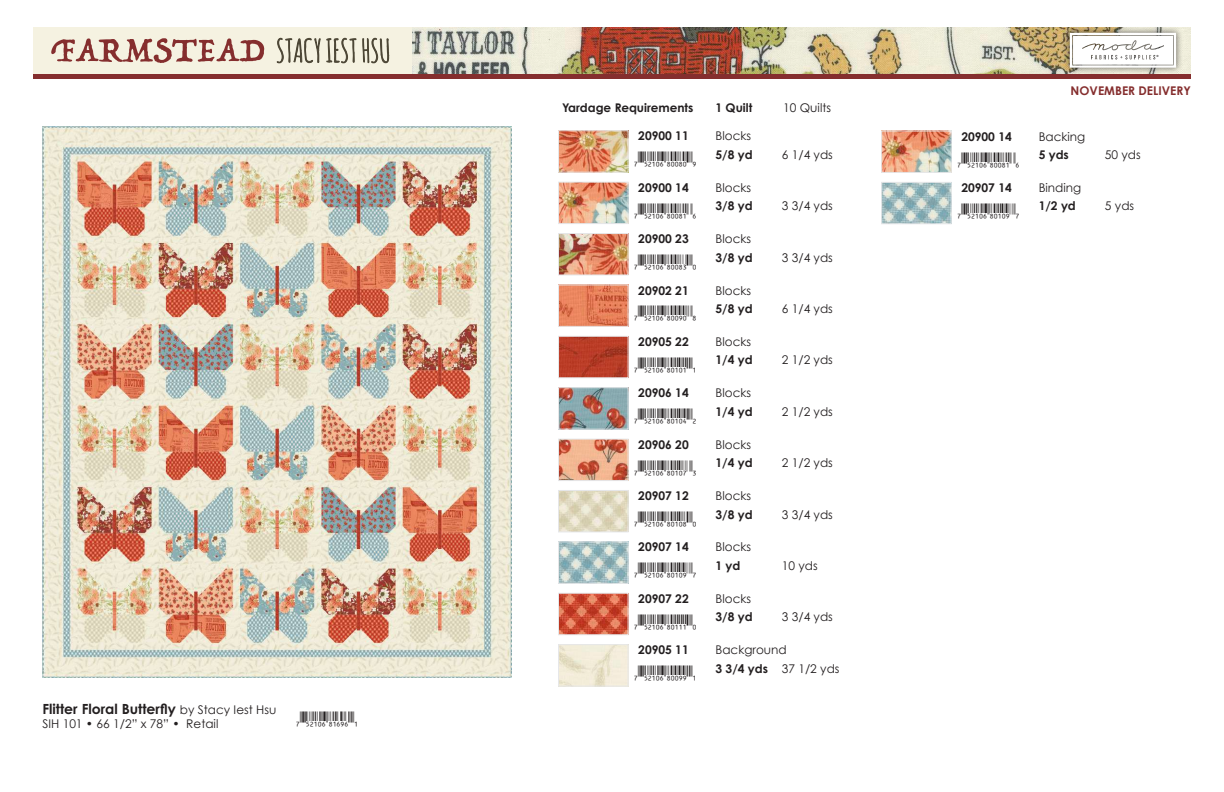
<style>
.page{position:relative;width:1224px;height:792px;background:#fff}
.page>*{position:absolute;margin:0;border:0;box-sizing:border-box;transform-origin:0 0}
.t1{font:16px "UPC Aa";color:#231f20}
.t2{font:700 14px "Century Gothic Pro";color:#231f20}
.t3{font:12px "Century Gothic";color:#231f20}
.t4{font:12px "Century Gothic Pro";color:#231f20}
.t5{font:700 12px "Century Gothic";color:#231f20}
.t6{font:700 12px "Century Gothic Pro";color:#231f20}
.t7{font:700 12px "Century Gothic";color:#852e2e}
.s1{font-family:"Century Gothic";font-weight:400;font-size:12px}
.s2{font-family:"Century Gothic Pro"}
.s3{font-weight:700}
</style>
<div class="page">
<img style="left:412px;top:27px;width:779px;height:47px">
<div style="left:33px;top:27px;width:379px;height:47px;background:#f5f2e1"></div>
<div style="left:33px;top:74px;width:1158px;height:5px;background:#852e2e"></div>
<div style="left:1063px;top:26px;width:119px;height:48px;background:#231f20;opacity:.75"></div>
<svg style="left:1070px;top:33px;width:106px;height:35px"></svg>
<svg style="left:277px;top:38px;width:43px;height:25px"></svg>
<svg style="left:327px;top:38px;width:29px;height:25px"></svg>
<svg style="left:363px;top:38px;width:26px;height:25px"></svg>
<svg style="left:51px;top:38px;width:213px;height:25px"></svg>
<img style="left:560px;top:132px;width:67px;height:39px">
<div style="left:558px;top:130px;width:71px;height:43px;border:1px solid #e6e7e9"></div>
<img style="left:560px;top:184px;width:67px;height:38px">
<div style="left:558px;top:182px;width:71px;height:42px;border:1px solid #e6e7e9"></div>
<img style="left:560px;top:235px;width:67px;height:38px">
<div style="left:558px;top:233px;width:71px;height:42px;border:1px solid #e6e7e9"></div>
<img style="left:560px;top:286px;width:67px;height:39px">
<div style="left:558px;top:284px;width:71px;height:43px;border:1px solid #e6e7e9"></div>
<img style="left:560px;top:646px;width:67px;height:39px">
<div style="left:558px;top:644px;width:71px;height:43px;border:1px solid #e6e7e9"></div>
<img style="left:560px;top:338px;width:67px;height:38px">
<div style="left:558px;top:336px;width:71px;height:42px;border:1px solid #e6e7e9"></div>
<img style="left:560px;top:389px;width:67px;height:39px">
<div style="left:558px;top:387px;width:71px;height:43px;border:1px solid #e6e7e9"></div>
<img style="left:560px;top:441px;width:67px;height:38px">
<div style="left:558px;top:439px;width:71px;height:42px;border:1px solid #e6e7e9"></div>
<img style="left:560px;top:492px;width:67px;height:38px">
<div style="left:558px;top:490px;width:71px;height:42px;border:1px solid #e6e7e9"></div>
<img style="left:560px;top:543px;width:67px;height:39px">
<div style="left:558px;top:541px;width:71px;height:43px;border:1px solid #e6e7e9"></div>
<img style="left:560px;top:595px;width:67px;height:38px">
<div style="left:558px;top:593px;width:71px;height:42px;border:1px solid #e6e7e9"></div>
<img style="left:883px;top:132px;width:67px;height:39px">
<div style="left:881px;top:130px;width:71px;height:43px;border:1px solid #e6e7e9"></div>
<img style="left:883px;top:184px;width:67px;height:38px">
<div style="left:881px;top:182px;width:71px;height:42px;border:1px solid #e6e7e9"></div>
<img style="left:42px;top:127px;width:470px;height:550px">
<p class="t2" style="left:42px;top:700px;width:235px">Flitter Floral Butterfly <span class="s1">by Stacy Iest Hsu</span></p>
<p class="t3" style="left:42px;top:716px;width:217px">SIH 101 • 66 1/2” x 78” • <span class="s2">Retail $10.00</span></p>
<p class="t1" style="left:300px;top:707px;width:56px">(FCBAG|81696R</p>
<p class="t6" style="left:562px;top:100px;width:133px">Yardage Requirements</p>
<p class="t6" style="left:716px;top:100px;width:38px">1 Quilt</p>
<p class="t4" style="left:783px;top:101px;width:49px">10 Quilts</p>
<p class="t5" style="left:638px;top:128px;width:52px">20900 11</p>
<p class="t3" style="left:716px;top:129px;width:37px">Blocks</p>
<p class="t1" style="left:638px;top:148px;width:56px">(FCBAG|80080Z</p>
<p class="t6" style="left:716px;top:147px;width:39px">5/8 yd</p>
<p class="t4" style="left:782px;top:147px;width:53px">6 1/4 yds</p>
<p class="t5" style="left:638px;top:180px;width:52px">20900 14</p>
<p class="t3" style="left:716px;top:180px;width:37px">Blocks</p>
<p class="t1" style="left:638px;top:199px;width:56px">(FCBAG|80081W</p>
<p class="t6" style="left:716px;top:198px;width:39px">3/8 yd</p>
<p class="t4" style="left:782px;top:199px;width:53px">3 3/4 yds</p>
<p class="t5" style="left:638px;top:231px;width:52px">20900 23</p>
<p class="t3" style="left:716px;top:231px;width:37px">Blocks</p>
<p class="t1" style="left:638px;top:250px;width:56px">(FCBAG|80083Q</p>
<p class="t6" style="left:716px;top:250px;width:39px">3/8 yd</p>
<p class="t4" style="left:782px;top:250px;width:53px">3 3/4 yds</p>
<p class="t5" style="left:638px;top:283px;width:52px">20902 21</p>
<p class="t3" style="left:716px;top:283px;width:37px">Blocks</p>
<p class="t1" style="left:638px;top:302px;width:56px">(FCBAG|80090Y</p>
<p class="t6" style="left:716px;top:301px;width:39px">5/8 yd</p>
<p class="t4" style="left:782px;top:301px;width:53px">6 1/4 yds</p>
<p class="t5" style="left:638px;top:334px;width:52px">20905 22</p>
<p class="t3" style="left:716px;top:334px;width:37px">Blocks</p>
<p class="t1" style="left:638px;top:353px;width:56px">(FCBAG|80101R</p>
<p class="t6" style="left:716px;top:353px;width:39px">1/4 yd</p>
<p class="t4" style="left:782px;top:353px;width:53px">2 1/2 yds</p>
<p class="t5" style="left:638px;top:385px;width:52px">20906 14</p>
<p class="t3" style="left:716px;top:386px;width:37px">Blocks</p>
<p class="t1" style="left:638px;top:404px;width:56px">(FCBAG|80104S</p>
<p class="t6" style="left:716px;top:404px;width:39px">1/4 yd</p>
<p class="t4" style="left:782px;top:404px;width:53px">2 1/2 yds</p>
<p class="t5" style="left:638px;top:437px;width:52px">20906 20</p>
<p class="t3" style="left:716px;top:437px;width:37px">Blocks</p>
<p class="t1" style="left:638px;top:456px;width:56px">(FCBAG|80107T</p>
<p class="t6" style="left:716px;top:455px;width:39px">1/4 yd</p>
<p class="t4" style="left:782px;top:455px;width:53px">2 1/2 yds</p>
<p class="t5" style="left:638px;top:488px;width:52px">20907 12</p>
<p class="t3" style="left:716px;top:488px;width:37px">Blocks</p>
<p class="t1" style="left:638px;top:507px;width:56px">(FCBAG|80108Q</p>
<p class="t6" style="left:716px;top:507px;width:39px">3/8 yd</p>
<p class="t4" style="left:782px;top:507px;width:53px">3 3/4 yds</p>
<p class="t5" style="left:638px;top:540px;width:52px">20907 14</p>
<p class="t3" style="left:716px;top:540px;width:37px">Blocks</p>
<p class="t1" style="left:638px;top:559px;width:56px">(FCBAG|80109X</p>
<p class="t6" style="left:716px;top:558px;width:26px">1 yd</p>
<p class="t4" style="left:782px;top:558px;width:37px">10 yds</p>
<p class="t5" style="left:638px;top:591px;width:52px">20907 22</p>
<p class="t3" style="left:716px;top:591px;width:37px">Blocks</p>
<p class="t1" style="left:638px;top:610px;width:56px">(FCBAG|80111Q</p>
<p class="t6" style="left:716px;top:609px;width:39px">3/8 yd</p>
<p class="t4" style="left:782px;top:610px;width:53px">3 3/4 yds</p>
<p class="t5" style="left:638px;top:642px;width:52px">20905 11</p>
<p class="t3" style="left:716px;top:643px;width:73px">Background</p>
<p class="t1" style="left:638px;top:661px;width:56px">(FCBAG|80099R</p>
<p class="t4" style="left:716px;top:661px;width:126px"><span class="s3">3 3/4 yds</span> 37 1/2 yds</p>
<p class="t7" style="left:1071px;top:83px;width:122px">NOVEMBER DELIVERY</p>
<p class="t5" style="left:961px;top:129px;width:52px">20900 14</p>
<p class="t3" style="left:1039px;top:129px;width:48px">Backing</p>
<p class="t1" style="left:961px;top:148px;width:56px">(FCBAG|80081W</p>
<p class="t6" style="left:1039px;top:147px;width:32px">5 yds</p>
<p class="t4" style="left:1105px;top:147px;width:37px">50 yds</p>
<p class="t5" style="left:961px;top:180px;width:52px">20907 14</p>
<p class="t3" style="left:1039px;top:180px;width:44px">Binding</p>
<p class="t1" style="left:961px;top:199px;width:56px">(FCBAG|80109X</p>
<p class="t6" style="left:1039px;top:199px;width:39px">1/2 yd</p>
<p class="t4" style="left:1105px;top:199px;width:31px">5 yds</p>
</div>
